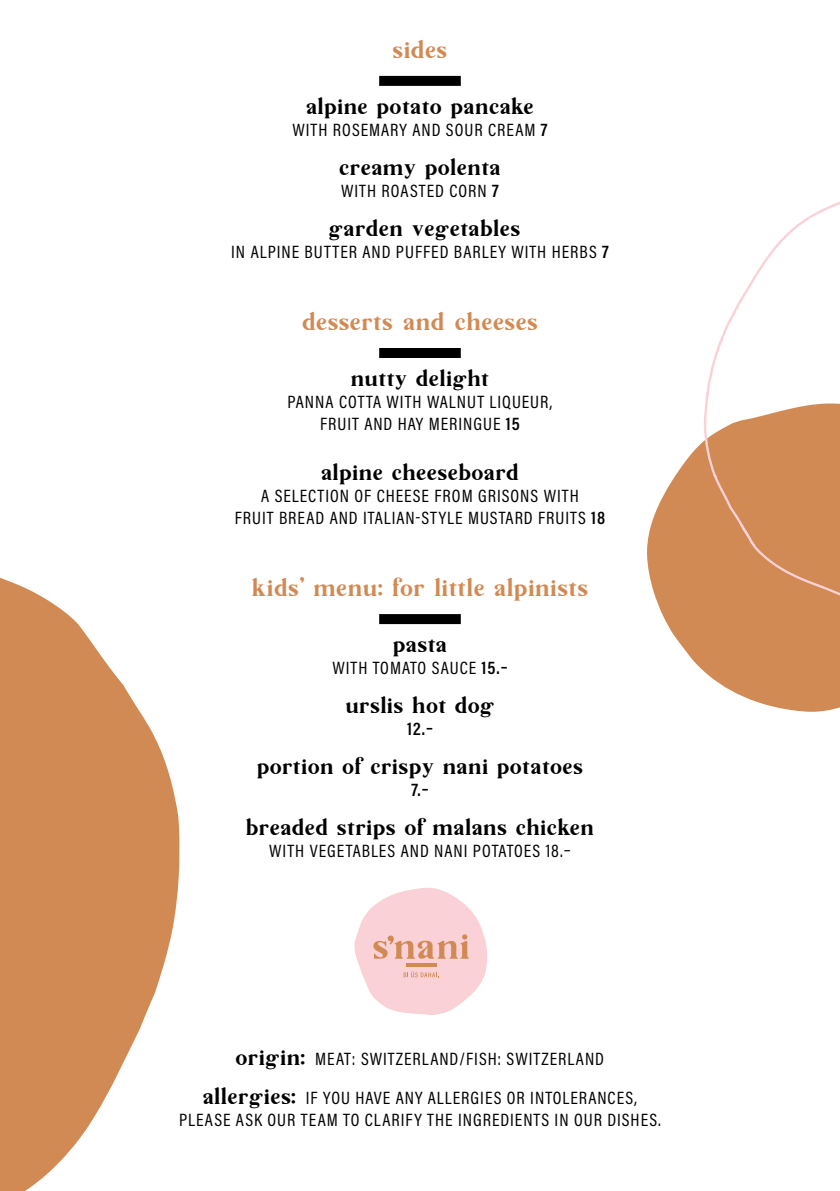
<style>
.page{position:relative;width:840px;height:1191px;background:#fff}
.page>*{position:absolute;margin:0;border:0;box-sizing:border-box;transform-origin:0 0}
.t1{font:26px "Lumiera";letter-spacing:.04em;color:#d28a54}
.t2{font:24px "Lumiera";letter-spacing:.04em;color:#000}
.t3{font:18px/22px "Acumin Pro Cond";letter-spacing:.055em;color:#000;text-align:center}
.t4{font:600 18px "Acumin Pro Cond";color:#000}
.s1{font-weight:600}
.s2{font-family:"Lumiera";font-size:24px}
</style>
<div class="page">
<svg style="left:0;top:578px;width:179px;height:613px;fill:#d28a54"></svg>
<svg style="left:647px;top:443px;width:192px;height:269px;fill:#d28a54"></svg>
<svg style="left:702px;top:202px;width:137px;height:423px"></svg>
<div style="left:379px;top:76px;width:81px;height:10px;background:#000;border:2px solid #000"></div>
<div style="left:379px;top:348px;width:81px;height:10px;background:#000"></div>
<div style="left:379px;top:614px;width:81px;height:10px;background:#000;border:2px solid #000"></div>
<svg style="left:354px;top:887px;width:133px;height:128px"></svg>
<h1 class="t1" style="left:393px;top:34px;width:55px">sides</h1>
<h2 class="t2" style="left:306px;top:92px;width:228px">alpine potato pancake</h2>
<p class="t3" style="left:292px;top:118px;width:256px">WITH ROSEMARY AND SOUR CREAM <span class="s1">7</span></p>
<h2 class="t2" style="left:339px;top:153px;width:162px">creamy polenta</h2>
<p class="t3" style="left:341px;top:179px;width:159px">WITH ROASTED CORN <span class="s1">7</span></p>
<h2 class="t2" style="left:329px;top:214px;width:192px">garden vegetables</h2>
<p class="t3" style="left:231px;top:240px;width:379px">IN ALPINE BUTTER AND PUFFED BARLEY WITH HERBS <span class="s1">7</span></p>
<h1 class="t1" style="left:302px;top:306px;width:237px">desserts and cheeses</h1>
<h2 class="t2" style="left:351px;top:364px;width:139px">nutty delight</h2>
<p class="t3" style="left:287px;top:390px;width:266px">PANNA COTTA WITH WALNUT LIQUEUR,<br>FRUIT AND HAY MERINGUE <span class="s1">15</span></p>
<h2 class="t2" style="left:321px;top:458px;width:198px">alpine cheeseboard</h2>
<p class="t3" style="left:234px;top:484px;width:372px">A SELECTION OF CHEESE FROM GRISONS WITH<br>FRUIT BREAD AND ITALIAN-STYLE MUSTARD FRUITS <span class="s1">18</span></p>
<h1 class="t1" style="left:252px;top:572px;width:337px">kids’ menu: for little alpinists</h1>
<h2 class="t2" style="left:393px;top:630px;width:55px">pasta</h2>
<p class="t3" style="left:332px;top:656px;width:176px">WITH TOMATO SAUCE <span class="s1">15.–</span></p>
<h2 class="t2" style="left:345px;top:691px;width:150px">urslis hot dog</h2>
<p class="t4" style="left:407px;top:717px;width:27px">12.–</p>
<h2 class="t2" style="left:257px;top:752px;width:327px">portion of crispy nani potatoes</h2>
<p class="t4" style="left:411px;top:778px;width:18px">7.–</p>
<h2 class="t2" style="left:246px;top:813px;width:349px">breaded strips of malans chicken</h2>
<p class="t3" style="left:269px;top:839px;width:303px">WITH VEGETABLES AND NANI POTATOES 18.–</p>
<p class="t3" style="left:203px;top:1039px;width:435px;line-height:39px"><span class="s2">origin:</span> MEAT: SWITZERLAND/FISH: SWITZERLAND <span class="s2">allergies:</span> IF YOU HAVE ANY ALLERGIES OR INTOLERANCES,</p>
<p class="t3" style="left:179px;top:1108px;width:483px">PLEASE ASK OUR TEAM TO CLARIFY THE INGREDIENTS IN OUR DISHES.</p>
</div>
